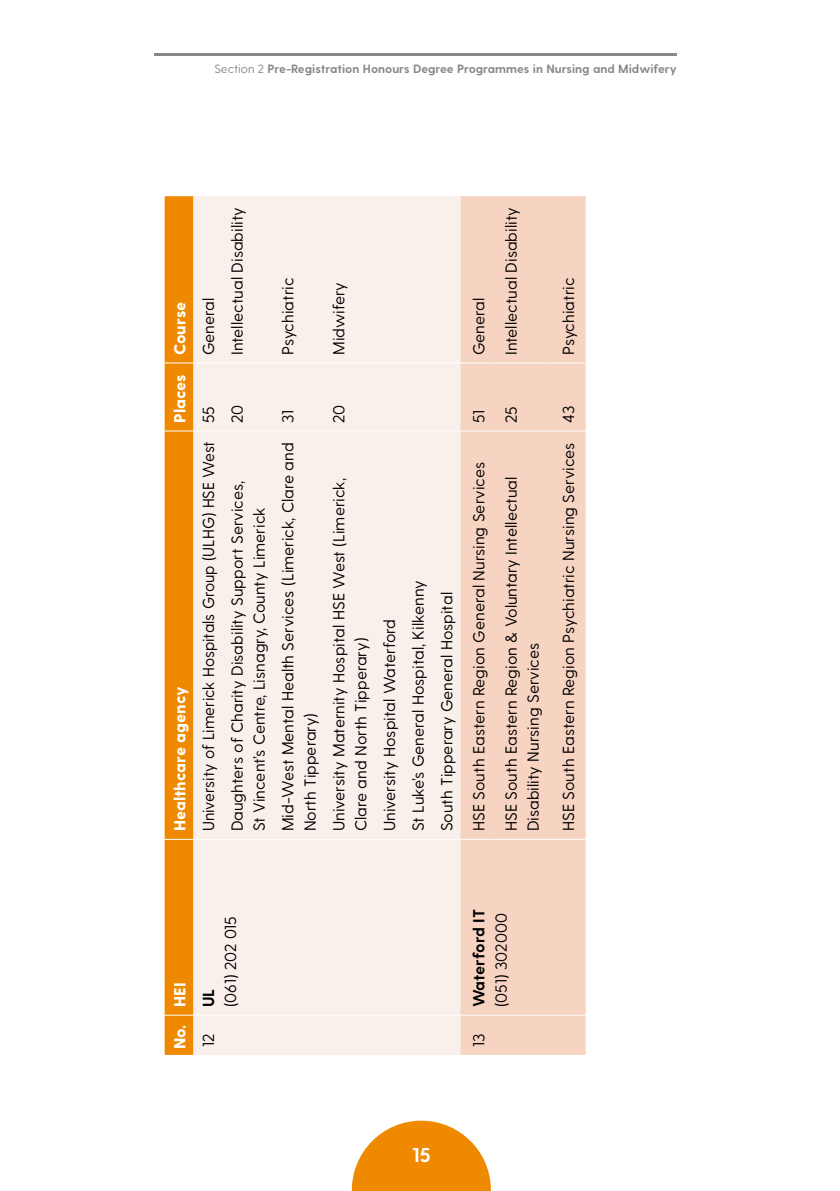
<style>
.page{position:relative;width:840px;height:1191px;background:#fff}
.page>*{position:absolute;margin:0;border:0;box-sizing:border-box;transform-origin:0 0}
.t1{font:700 20px "Greycliff CF";color:#fff}
.TTEXT{font:16px/22px "Greycliff CF";color:#000}
.THEAD_white{font:800 16px "Greycliff CF";color:#fff}
.TTEXT-2{font:700 16px "Greycliff CF";color:#000}
.t2{font:700 12px "Greycliff CF";color:#8a878b}
.s1{font-weight:400}
</style>
<div class="page">
<hr style="left:154px;top:54px;width:522px;height:2px;background:#8a878b">
<svg style="left:351px;top:1120px;width:139px;height:71px"></svg>
<div style="left:222px;top:196px;width:238px;height:858px;background:#faf0eb"></div>
<div style="left:460px;top:196px;width:125px;height:858px;background:#f7d3c2"></div>
<hr style="left:222px;top:1014px;width:51px;height:1px;background:#fff">
<hr style="left:273px;top:1014px;width:50px;height:1px;background:#fff">
<hr style="left:323px;top:1014px;width:51px;height:1px;background:#fff">
<svg style="left:374px;top:1014px;width:86px;height:1px"></svg>
<svg style="left:164px;top:196px;width:58px;height:858px;background:#f4be77"></svg>
<hr style="left:222px;top:839px;width:51px;height:1px;background:#fff">
<hr style="left:222px;top:430px;width:51px;height:1px;background:#fff">
<hr style="left:222px;top:362px;width:51px;height:1px;background:#fff">
<hr style="left:273px;top:839px;width:50px;height:1px;background:#fff">
<hr style="left:273px;top:430px;width:50px;height:1px;background:#fff">
<hr style="left:273px;top:362px;width:50px;height:1px;background:#fff">
<hr style="left:323px;top:839px;width:51px;height:1px;background:#fff">
<hr style="left:323px;top:430px;width:51px;height:1px;background:#fff">
<hr style="left:323px;top:362px;width:51px;height:1px;background:#fff">
<svg style="left:374px;top:362px;width:86px;height:1px"></svg>
<svg style="left:374px;top:839px;width:86px;height:1px"></svg>
<svg style="left:374px;top:430px;width:86px;height:1px"></svg>
<hr style="left:460px;top:1014px;width:32px;height:1px;background:#fff">
<hr style="left:492px;top:1014px;width:58px;height:1px;background:#fff">
<hr style="left:550px;top:1014px;width:35px;height:1px;background:#fff">
<hr style="left:460px;top:839px;width:32px;height:1px;background:#fff">
<hr style="left:460px;top:430px;width:32px;height:1px;background:#fff">
<hr style="left:460px;top:362px;width:32px;height:1px;background:#fff">
<hr style="left:492px;top:839px;width:58px;height:1px;background:#fff">
<hr style="left:492px;top:430px;width:58px;height:1px;background:#fff">
<hr style="left:492px;top:362px;width:58px;height:1px;background:#fff">
<hr style="left:550px;top:839px;width:35px;height:1px;background:#fff">
<hr style="left:550px;top:430px;width:35px;height:1px;background:#fff">
<hr style="left:550px;top:362px;width:35px;height:1px;background:#fff">
<p class="t2" style="left:214px;top:62px;width:463px"><span class="s1">Section 2</span> Pre-Registration Honours Degree Programmes in Nursing and Midwifery</p>
<p class="THEAD_white" style="left:170px;top:355px;width:54px;rotate:-90deg">Course</p>
<p class="THEAD_white" style="left:170px;top:423px;width:50px;rotate:-90deg">Places</p>
<p class="THEAD_white" style="left:170px;top:831px;width:146px;rotate:-90deg">Healthcare agency</p>
<p class="TTEXT" style="left:198px;top:355px;width:59px;rotate:-90deg">General</p>
<p class="TTEXT" style="left:198px;top:423px;width:19px;rotate:-90deg">55</p>
<p class="TTEXT" style="left:198px;top:831px;width:391px;rotate:-90deg">University of Limerick Hospitals Group (ULHG) HSE West</p>
<p class="TTEXT" style="left:226px;top:355px;width:149px;rotate:-90deg">Intellectual Disability</p>
<p class="TTEXT" style="left:277px;top:355px;width:79px;rotate:-90deg">Psychiatric</p>
<p class="TTEXT" style="left:328px;top:355px;width:74px;rotate:-90deg">Midwifery</p>
<p class="TTEXT" style="left:226px;top:423px;width:20px;rotate:-90deg">20</p>
<p class="TTEXT" style="left:226px;top:831px;width:352px;rotate:-90deg">Daughters of Charity Disability Support Services,<br>St Vincent’s Centre, Lisnagry, County Limerick</p>
<p class="TTEXT" style="left:277px;top:423px;width:15px;rotate:-90deg">31</p>
<p class="TTEXT" style="left:277px;top:831px;width:390px;rotate:-90deg">Mid-West Mental Health Services (Limerick, Clare and<br>North Tipperary)</p>
<p class="TTEXT" style="left:328px;top:423px;width:20px;rotate:-90deg">20</p>
<p class="TTEXT" style="left:328px;top:831px;width:354px;rotate:-90deg">University Maternity Hospital HSE West (Limerick,<br>Clare and North Tipperary)</p>
<p class="TTEXT" style="left:378px;top:831px;width:214px;rotate:-90deg">University Hospital Waterford</p>
<p class="TTEXT" style="left:407px;top:831px;width:252px;rotate:-90deg">St Luke’s General Hospital, Kilkenny</p>
<p class="TTEXT" style="left:436px;top:831px;width:241px;rotate:-90deg">South Tipperary General Hospital</p>
<p class="TTEXT" style="left:468px;top:355px;width:59px;rotate:-90deg">General</p>
<p class="TTEXT" style="left:500px;top:355px;width:149px;rotate:-90deg">Intellectual Disability</p>
<p class="TTEXT" style="left:468px;top:423px;width:15px;rotate:-90deg">51</p>
<p class="TTEXT" style="left:468px;top:831px;width:371px;rotate:-90deg">HSE South Eastern Region General Nursing Services</p>
<p class="TTEXT" style="left:500px;top:423px;width:18px;rotate:-90deg">25</p>
<p class="TTEXT" style="left:500px;top:831px;width:356px;rotate:-90deg">HSE South Eastern Region &amp; Voluntary Intellectual<br>Disability Nursing Services</p>
<p class="TTEXT" style="left:557px;top:355px;width:79px;rotate:-90deg">Psychiatric</p>
<p class="TTEXT" style="left:557px;top:423px;width:19px;rotate:-90deg">43</p>
<p class="TTEXT" style="left:557px;top:831px;width:390px;rotate:-90deg">HSE South Eastern Region Psychiatric Nursing Services</p>
<p class="THEAD_white" style="left:170px;top:1007px;width:26px;rotate:-90deg">HEI</p>
<p class="THEAD_white" style="left:170px;top:1049px;width:26px;rotate:-90deg">No.</p>
<p class="TTEXT-2" style="left:199px;top:1007px;width:20px;rotate:-90deg">UL</p>
<p class="TTEXT" style="left:220px;top:1007px;width:93px;rotate:-90deg">(061) 202 015</p>
<p class="TTEXT" style="left:198px;top:1047px;width:15px;rotate:-90deg">12</p>
<p class="TTEXT-2" style="left:469px;top:1007px;width:99px;rotate:-90deg">Waterford IT</p>
<p class="TTEXT" style="left:490px;top:1007px;width:95px;rotate:-90deg">(051) 302000</p>
<p class="TTEXT" style="left:468px;top:1047px;width:15px;rotate:-90deg">13</p>
<p class="t1" style="left:412px;top:1142px;width:20px">15</p>
</div>
